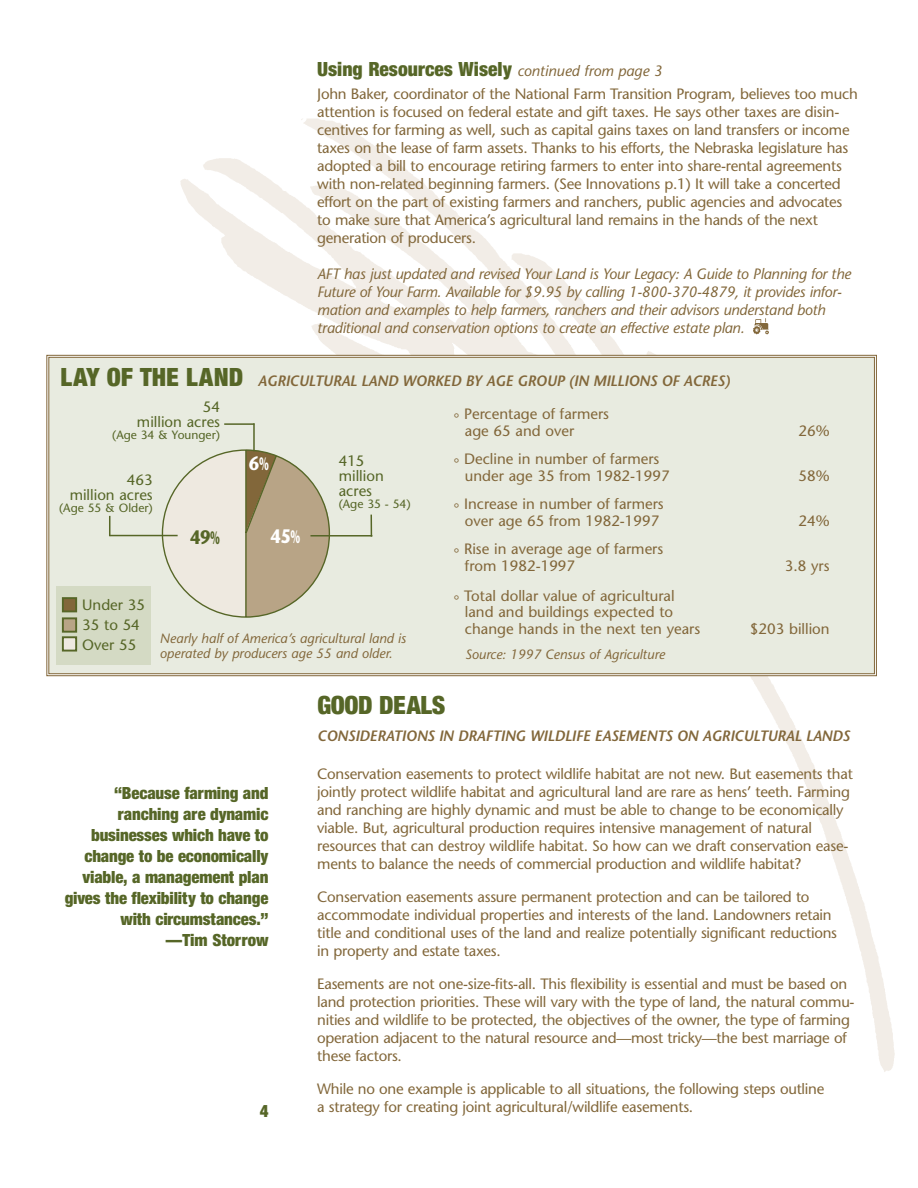
<style>
.page{position:relative;width:918px;height:1188px;background:#fff}
.page>*{position:absolute;margin:0;border:0;box-sizing:border-box;transform-origin:0 0}
.t1{font:27px "Sans Black Condensed DTC";letter-spacing:-.015em;color:#566627}
.t2{font:21px "Sans Black Condensed DTC";color:#566627}
.t3{font:700 19.5px "Stone Sans";color:#fff;scale:.8 1}
.t4{font:700 19.5px "Stone Sans";color:#566627;scale:.8 1}
.t5{font:18px/21px "Sans Black Condensed DTC";letter-spacing:-.01em;color:#566627;text-align:right}
.t6{font:15px/18px "Stone Sans";letter-spacing:-.015em;color:#82673a}
.t7{font:italic 15px/18px "Stone Sans";letter-spacing:-.015em;color:#82673a}
.t8{font:italic 600 15px/25.7px "Stone Sans";letter-spacing:-.015em;color:#82673a}
.t9{font:15px/15px "Stone Sans";color:#566627}
.t10{font:italic 13.5px/15px "Stone Sans";color:#82673a}
.t11{font:12px "Stone Sans";color:#566627}
.s1{font-family:"Stone Sans";font-style:italic;font-size:15px;color:#82673a}
.s2{font-family:"Sans Black Condensed DTC";font-weight:400;font-style:normal;font-size:27px;color:#566627}
.s3{font-weight:400;font-style:normal;color:#566627}
.s4{font-size:18px}
</style>
<div class="page">
<img style="left:142px;top:118px;width:753px;height:954px">
<img style="left:752px;top:318px;width:17px;height:16px">
<div style="left:49px;top:357px;width:825px;height:317px;background:#e8ebe0"></div>
<div style="left:56px;top:586px;width:95px;height:79px;background:#d4dac4"></div>
<svg style="left:159px;top:449px;width:172px;height:169px"></svg>
<div style="left:62px;top:597px;width:15px;height:15px;background:#82673a;border:2px solid #566627"></div>
<div style="left:62px;top:617px;width:15px;height:16px;background:#b8a486;border:2px solid #566627"></div>
<div style="left:62px;top:636px;width:15px;height:16px;background:#eee9e0;border:2px solid #566627"></div>
<hr style="left:253px;top:423px;width:2px;height:28px;background:#566627">
<hr style="left:370px;top:515px;width:2px;height:22px;background:#566627">
<svg style="left:109px;top:516px;width:1px;height:19px"></svg>
<hr style="left:109px;top:535px;width:69px;height:1px;background:#566627">
<hr style="left:224px;top:423px;width:30px;height:2px;background:#566627">
<hr style="left:310px;top:535px;width:62px;height:2px;background:#566627">
<h2 class="t2" style="left:317px;top:61px;width:347px">Using Resources Wisely <span class="s1">continued from page 3</span></h2>
<p class="t6" style="left:317px;top:86px;width:542px">John Baker, coordinator of the National Farm Transition Program, believes too much attention is focused on federal estate and gift taxes. He says other taxes are disin&shy;centives for farming as well, such as capital gains taxes on land transfers or income taxes on the lease of farm assets. Thanks to his efforts, the Nebraska legislature has adopted a bill to encourage retiring farmers to enter into share-rental agreements with non-related beginning farmers. (See Innovations p.1) It will take a concerted effort on the part of existing farmers and ranchers, public agencies and advocates to make sure that America’s agricultural land remains in the hands of the next generation of producers.</p>
<p class="t7" style="left:317px;top:266px;width:535px">AFT has just updated and revised Your Land is Your Legacy: A Guide to Planning for the Future of Your Farm. Available for $9.95 by calling 1-800-370-4879, it provides infor&shy;mation and examples to help farmers, ranchers and their advisors understand both traditional and conservation options to create an effective estate plan.</p>
<p class="t8" style="left:203px;top:370px;width:529px;text-indent:-142px"><span class="s2">LAY OF THE LAND</span> AGRICULTURAL LAND WORKED BY AGE GROUP (IN MILLIONS OF ACRES)<br><span class="s3">54</span></p>
<p class="t9" style="left:137px;top:416px;width:85px">million acres</p>
<p class="t11" style="left:112px;top:430px;width:109px">(Age 34 &amp; Younger)</p>
<p class="t9" style="left:339px;top:455px;width:47px">415 million acres</p>
<p class="t11" style="left:339px;top:500px;width:73px">(Age 35 - 54)</p>
<p class="t6" style="left:465px;top:407px;width:146px;line-height:16.5px;text-indent:-11px">° Percentage of farmers age 65 and over</p>
<p class="t6" style="left:465px;top:452px;width:206px;line-height:16.5px;text-indent:-11px">° Decline in number of farmers under age 35 from 1982-1997</p>
<h3 class="t3" style="left:249px;top:455px;width:26px">6<span class="s4">%</span></h3>
<p class="t9" style="left:70px;top:474px;width:85px;text-align:right">463<br>million acres</p>
<p class="t11" style="left:59px;top:503px;width:95px">(Age 55 &amp; Older)</p>
<p class="t6" style="left:454px;top:497px;width:212px;line-height:16.5px;text-align:center">° Increase in number of farmers over age 65 from 1982-1997</p>
<h3 class="t4" style="left:191px;top:529px;width:38px">49<span class="s4">%</span></h3>
<h3 class="t3" style="left:271px;top:529px;width:38px">45<span class="s4">%</span></h3>
<p class="t6" style="left:465px;top:542px;width:200px;line-height:16.5px;text-indent:-11px">° Rise in average age of farmers from 1982-1997</p>
<p class="t9" style="left:82px;top:596px;width:64px;line-height:19.8px">Under 35<br>35 to 54<br>Over 55</p>
<p class="t10" style="left:160px;top:632px;width:248px">Nearly half of America’s agricultural land is operated by producers age 55 and older.</p>
<p class="t6" style="left:465px;top:589px;width:237px;line-height:16.5px;text-indent:-11px">° Total dollar value of agricultural land and buildings expected to change hands in the next ten years</p>
<p class="t10" style="left:465px;top:649px;width:202px">Source: 1997 Census of Agriculture</p>
<p class="t6" style="left:799px;top:423px;width:33px">26%</p>
<p class="t6" style="left:799px;top:468px;width:33px">58%</p>
<p class="t6" style="left:799px;top:513px;width:33px">24%</p>
<p class="t6" style="left:785px;top:558px;width:46px">3.8 yrs</p>
<p class="t6" style="left:750px;top:621px;width:81px">$203 billion</p>
<p class="t5" style="left:65px;top:785px;width:205px">“Because farming and ranching are dynamic businesses which have to change to be economically viable, a management plan gives the flexibility to change with circumstances.”<br>—Tim Storrow</p>
<p class="t5" style="left:260px;top:1103px;width:10px">4</p>
<h1 class="t1" style="left:317px;top:695px;width:130px">GOOD DEALS</h1>
<p class="t8" style="left:317px;top:725px;width:534px">CONSIDERATIONS IN DRAFTING WILDLIFE EASEMENTS ON AGRICULTURAL LANDS</p>
<p class="t6" style="left:317px;top:767px;width:537px">Conservation easements to protect wildlife habitat are not new. But easements that jointly protect wildlife habitat and agricultural land are rare as hens’ teeth. Farming and ranching are highly dynamic and must be able to change to be economically viable. But, agricultural production requires intensive management of natural resources that can destroy wildlife habitat. So how can we draft conservation ease&shy;ments to balance the needs of commercial production and wildlife habitat?</p>
<p class="t6" style="left:317px;top:889px;width:521px">Conservation easements assure permanent protection and can be tailored to accommodate individual properties and interests of the land. Landowners retain title and conditional uses of the land and realize potentially significant reductions in property and estate taxes.</p>
<p class="t6" style="left:317px;top:976px;width:539px">Easements are not one-size-fits-all. This flexibility is essential and must be based on land protection priorities. These will vary with the type of land, the natural commu&shy;nities and wildlife to be protected, the objectives of the owner, the type of farming operation adjacent to the natural resource and—most tricky—the best marriage of these factors.</p>
<p class="t6" style="left:317px;top:1081px;width:509px">While no one example is applicable to all situations, the following steps outline a strategy for creating joint agricultural/wildlife easements.</p>
</div>
